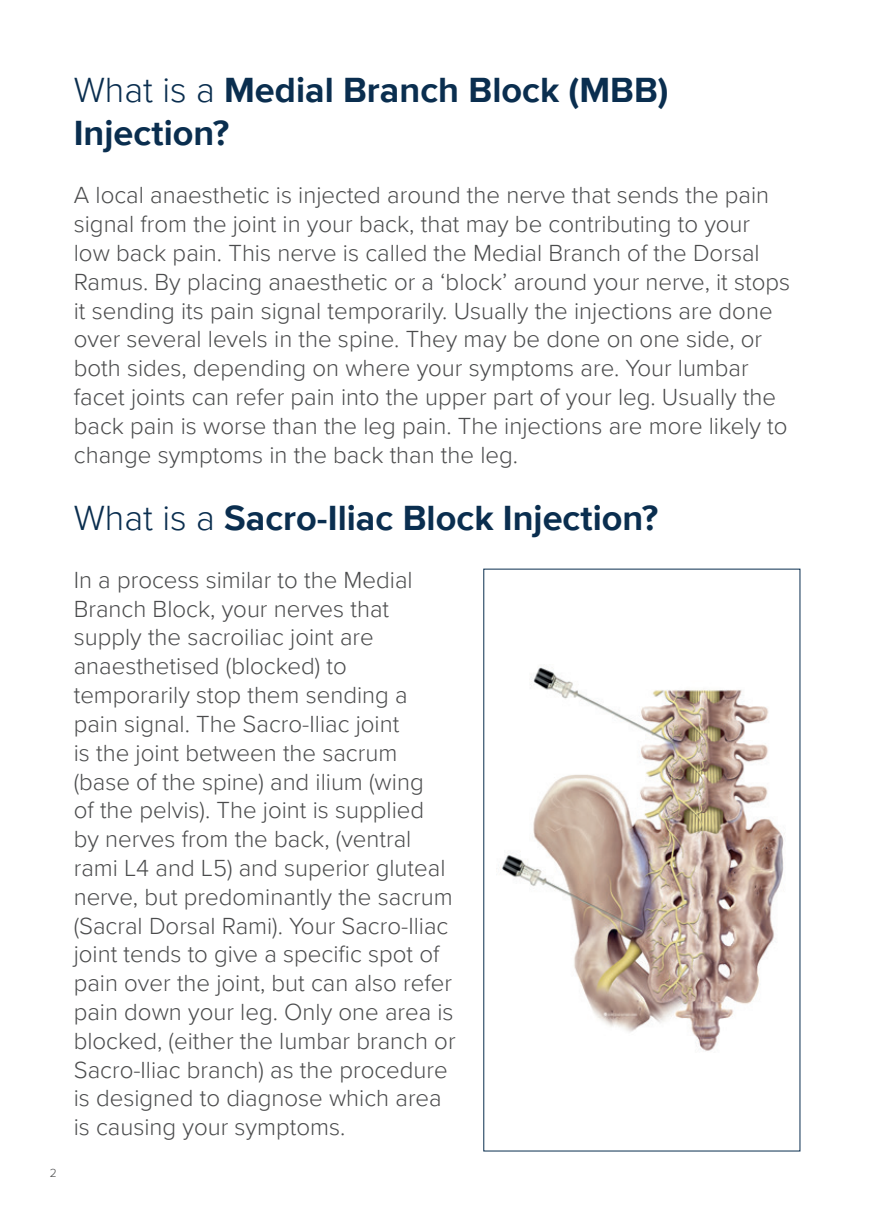
<style>
.page{position:relative;width:874px;height:1225px;background:#fff}
.page>*{position:absolute;margin:0;border:0;box-sizing:border-box;transform-origin:0 0}
.t1{font:700 36px/43.2px "Proxima Nova";color:#0a2e4f}
.t2{font:300 24px/28.8px "Proxima Nova";color:#4b4c4d}
.t3{font:300 12px "Proxima Nova";color:#4b4c4d}
.s1{font-weight:300}
</style>
<div class="page">
<img style="left:500px;top:667px;width:285px;height:384px">
<p class="t3" style="left:50px;top:1164px;width:8px">2</p>
<h1 class="t1" style="left:74px;top:68px;width:596px"><span class="s1">What is a</span> Medial Branch Block (MBB)<br>Injection?</h1>
<p class="t2" style="left:74px;top:180px;width:717px">A local anaesthetic is injected around the nerve that sends the pain signal from the joint in your back, that may be contributing to your low back pain. This nerve is called the Medial Branch of the Dorsal Ramus. By placing anaesthetic or a ‘block’ around your nerve, it stops it sending its pain signal temporarily. Usually the injections are done over several levels in the spine. They may be done on one side, or both sides, depending on where your symptoms are. Your lumbar facet joints can refer pain into the upper part of your leg. Usually the back pain is worse than the leg pain. The injections are more likely to change symptoms in the back than the leg.</p>
<h1 class="t1" style="left:74px;top:495px;width:586px"><span class="s1">What is a</span> Sacro-Iliac Block Injection?</h1>
<p class="t2" style="left:74px;top:564px;width:383px">In a process similar to the Medial Branch Block, your nerves that supply the sacroiliac joint are anaesthetised (blocked) to temporarily stop them sending a pain signal. The Sacro-Iliac joint<br>is the joint between the sacrum (base of the spine) and ilium (wing<br>of the pelvis). The joint is supplied<br>by nerves from the back, (ventral rami L4 and L5) and superior gluteal nerve, but predominantly the sacrum (Sacral Dorsal Rami). Your Sacro-Iliac joint tends to give a specific spot of pain over the joint, but can also refer pain down your leg. Only one area is blocked, (either the lumbar branch or Sacro-Iliac branch) as the procedure is designed to diagnose which area is causing your symptoms.</p>
</div>
